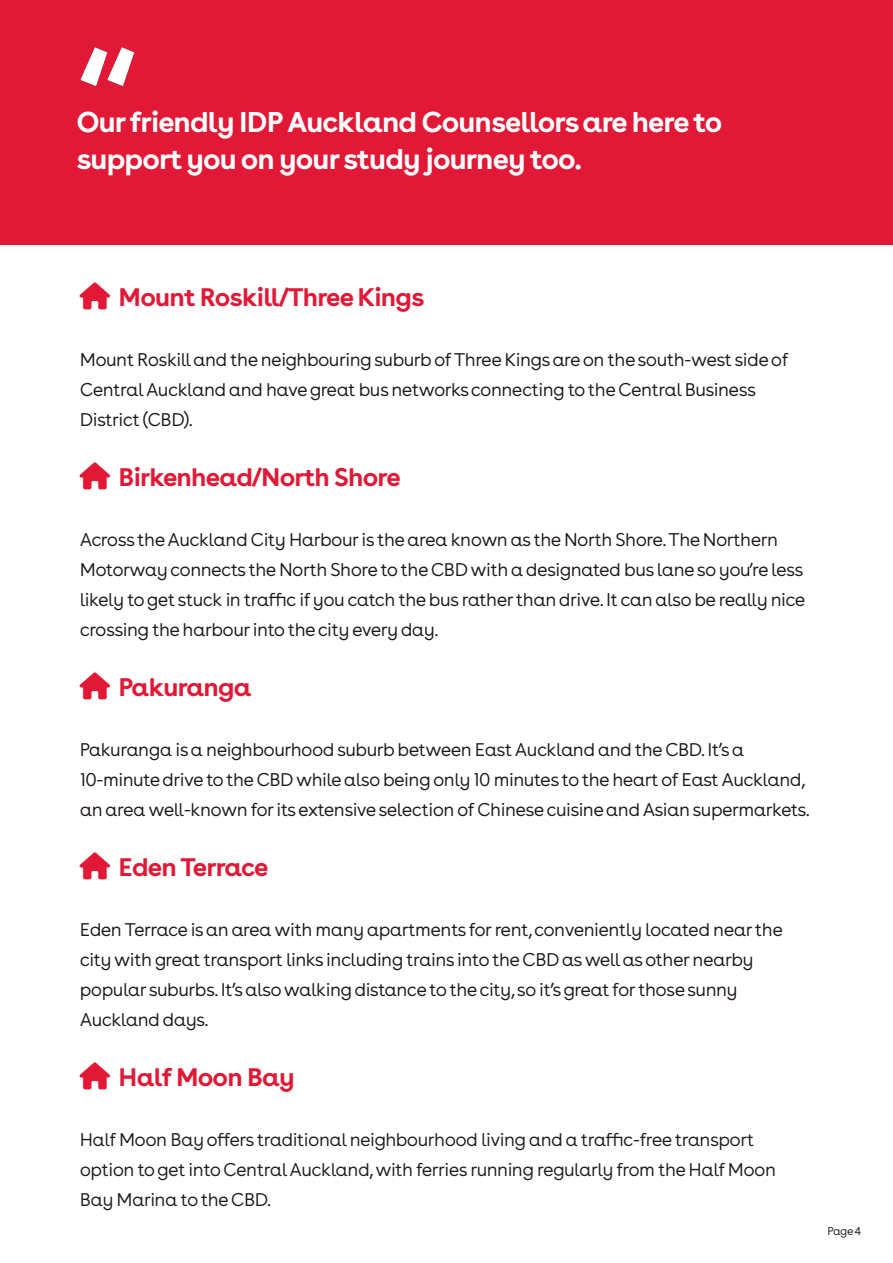
<style>
.page{position:relative;width:893px;height:1263px;background:#fff}
.page>*{position:absolute;margin:0;border:0;box-sizing:border-box;transform-origin:0 0}
.t1{font:700 30.45px/36.5px "Buenos Aires";letter-spacing:-.03em;color:#fff}
.t2{font:700 27px "Buenos Aires";letter-spacing:-.03em;color:#e11937}
.t3{font:300 19.5px/30px "Buenos Aires";letter-spacing:-.03em;color:#1c1816}
.t4{font:300 19.5px/30px "Buenos Aires";letter-spacing:-.03em;color:#1c1c1a}
.t5{font:300 12px "Buenos Aires";color:#1c1816}
</style>
<div class="page">
<div style="left:0;top:0;width:893px;height:245px;background:#e11937"></div>
<svg style="left:80px;top:47px;width:54px;height:39px"></svg>
<h1 class="t1" style="left:76px;top:103px;width:647px">Our friendly IDP Auckland Counsellors are here to support you on your study journey too.</h1>
<h2 class="t2" style="left:80px;top:279px;width:346px">⌂ Mount Roskill/Three Kings</h2>
<p class="t3" style="left:80px;top:345px;width:710px">Mount Roskill and the neighbouring suburb of Three Kings are on the south-west side of<br>Central Auckland and have great bus networks connecting to the Central Business<br>District (CBD).</p>
<h2 class="t2" style="left:80px;top:459px;width:322px">⌂ Birkenhead/North Shore</h2>
<p class="t3" style="left:80px;top:525px;width:727px">Across the Auckland City Harbour is the area known as the North Shore. The Northern Motorway connects the North Shore to the CBD with a designated bus lane so you’re less likely to get stuck in traffic if you catch the bus rather than drive. It can also be really nice crossing the harbour into the city every day.</p>
<h2 class="t2" style="left:80px;top:669px;width:173px">⌂ Pakuranga</h2>
<p class="t3" style="left:80px;top:735px;width:732px">Pakuranga is a neighbourhood suburb between East Auckland and the CBD. It’s a<br>10-minute drive to the CBD while also being only 10 minutes to the heart of East Auckland, an area well-known for its extensive selection of Chinese cuisine and Asian supermarkets.</p>
<h2 class="t2" style="left:80px;top:849px;width:190px">⌂ Eden Terrace</h2>
<p class="t3" style="left:80px;top:915px;width:705px">Eden Terrace is an area with many apartments for rent, conveniently located near the city with great transport links including trains into the CBD as well as other nearby popular suburbs. It’s also walking distance to the city, so it’s great for those sunny Auckland days.</p>
<h2 class="t2" style="left:80px;top:1059px;width:217px">⌂ Half Moon Bay</h2>
<p class="t4" style="left:80px;top:1125px;width:698px">Half Moon Bay offers traditional neighbourhood living and a traffic-free transport option to get into Central Auckland, with ferries running regularly from the Half Moon<br>Bay Marina to the CBD.</p>
<p class="t5" style="left:827px;top:1223px;width:35px">Page 4</p>
</div>
